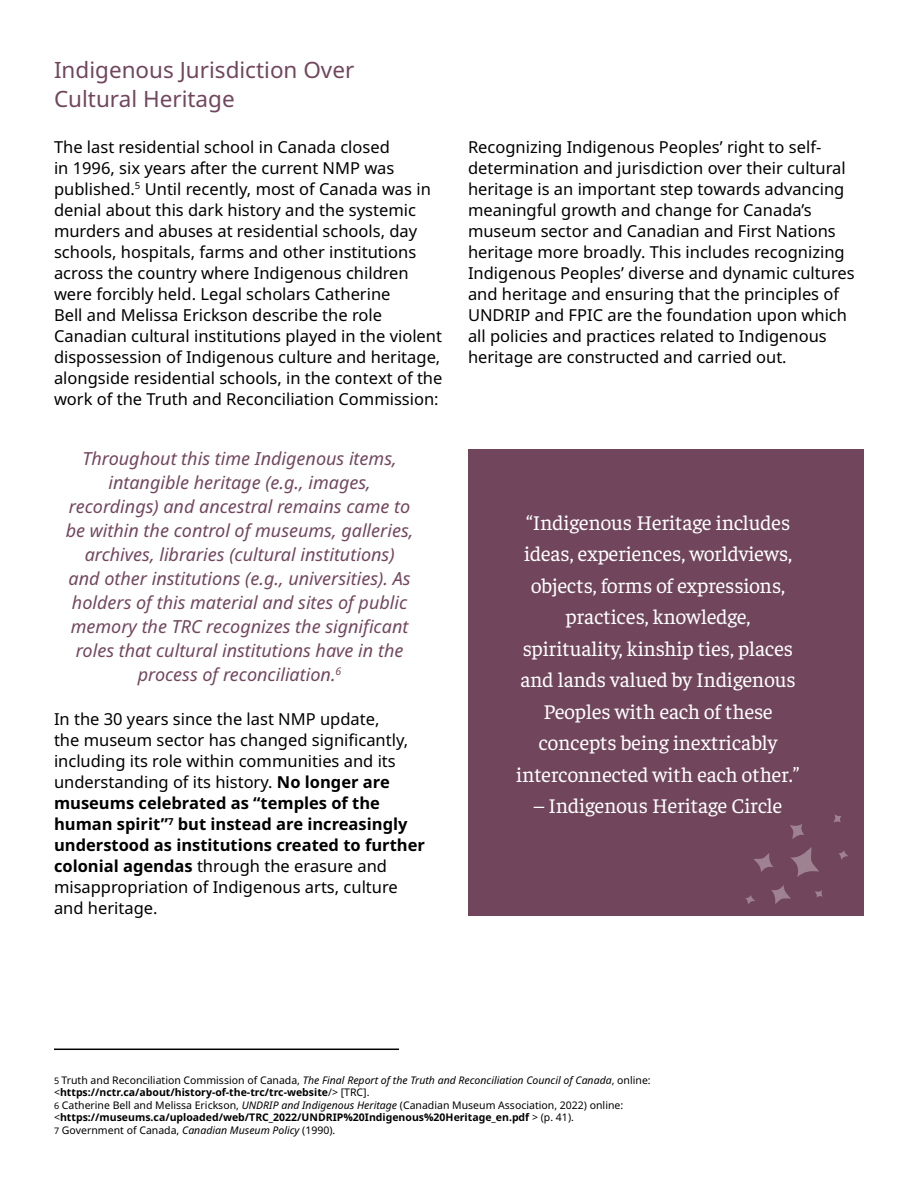
<style>
.page{position:relative;width:918px;height:1188px;background:#fff}
.page>*{position:absolute;margin:0;border:0;box-sizing:border-box;transform-origin:0 0}
.t1{font:22.5px/28.5px "BC Sans";color:#71465c}
.t2{font:21px/31.5px "Faustina";color:#fff;text-align:center}
.t3{font:italic 18px/24px "BC Sans";color:#72475d;text-align:center}
.t4{font:16.5px/21px "BC Sans";color:#000}
.t5{font:10.5px/12.6px "BC Sans";color:#000}
.s1{font-weight:700}
.s2{font-size:9px}
.s3{font-style:italic}
</style>
<div class="page">
<hr style="left:54px;top:1049px;width:345px;height:1px;background:#000">
<div style="left:468px;top:449px;width:396px;height:467px;background:#71465c"></div>
<svg style="left:771px;top:885px;width:20px;height:19px"></svg>
<svg style="left:790px;top:824px;width:15px;height:15px"></svg>
<svg style="left:815px;top:890px;width:8px;height:7px"></svg>
<svg style="left:754px;top:853px;width:19px;height:19px"></svg>
<svg style="left:745px;top:895px;width:10px;height:9px"></svg>
<svg style="left:839px;top:851px;width:9px;height:9px"></svg>
<svg style="left:834px;top:815px;width:7px;height:7px"></svg>
<svg style="left:790px;top:847px;width:29px;height:30px"></svg>
<h1 class="t1" style="left:54px;top:56px;width:302px">Indigenous Jurisdiction Over<br>Cultural Heritage</h1>
<p class="t4" style="left:54px;top:137px;width:390px">The last residential school in Canada closed<br>in 1996, six years after the current NMP was published.<sup>5</sup> Until recently, most of Canada was in denial about this dark history and the systemic murders and abuses at residential schools, day schools, hospitals, farms and other institutions across the country where Indigenous children were forcibly held. Legal scholars Catherine<br>Bell and Melissa Erickson describe the role Canadian cultural institutions played in the violent dispossession of Indigenous culture and heritage, alongside residential schools, in the context of the work of the Truth and Reconciliation Commission:</p>
<p class="t3" style="left:66px;top:446px;width:349px">Throughout this time Indigenous items, intangible heritage (e.g., images, recordings) and ancestral remains came to be within the control of museums, galleries, archives, libraries (cultural institutions)<br>and other institutions (e.g., universities). As holders of this material and sites of public memory the TRC recognizes the significant roles that cultural institutions have in the process of reconciliation.<sup>6</sup></p>
<p class="t4" style="left:54px;top:709px;width:372px">In the 30 years since the last NMP update,<br>the museum sector has changed significantly, including its role within communities and its understanding of its history. <span class="s1">No longer are museums celebrated as “temples of the human spirit”</span><sup>7</sup> <span class="s1">but instead are increasingly understood as institutions created to further colonial agendas</span> through the erasure and misappropriation of Indigenous arts, culture and heritage.</p>
<p class="t4" style="left:468px;top:137px;width:388px">Recognizing Indigenous Peoples’ right to self&shy;determination and jurisdiction over their cultural heritage is an important step towards advancing meaningful growth and change for Canada’s museum sector and Canadian and First Nations heritage more broadly. This includes recognizing Indigenous Peoples’ diverse and dynamic cultures and heritage and ensuring that the principles of UNDRIP and FPIC are the foundation upon which all policies and practices related to Indigenous heritage are constructed and carried out.</p>
<p class="t2" style="left:516px;top:505px;width:285px">“Indigenous Heritage includes ideas, experiences, worldviews, objects, forms of expressions, practices, knowledge, spirituality, kinship ties, places and lands valued by Indigenous<br>Peoples with each of these concepts being inextricably interconnected with each other.”</p>
<p class="t2" style="left:534px;top:789px;width:250px">– Indigenous Heritage Circle</p>
<p class="t5" style="left:54px;top:1074px;width:598px"><span class="s2">5</span> Truth and Reconciliation Commission of Canada, <span class="s3">The Final Report of the Truth and Reconciliation Council of Canada</span>, online: &lt;<span class="s1">https://nctr.ca/about/history-of-the-trc/trc-website</span>/&gt; [TRC].<br><span class="s2">6</span> Catherine Bell and Melissa Erickson, <span class="s3">UNDRIP and Indigenous Heritage</span> (Canadian Museum Association, 2022) online: &lt;<span class="s1">https://museums.ca/uploaded/web/TRC_2022/UNDRIP%20Indigenous%20Heritage_en.pdf</span> &gt; (p. 41).<br><span class="s2">7</span> Government of Canada, <span class="s3">Canadian Museum Policy</span> (1990).</p>
</div>
